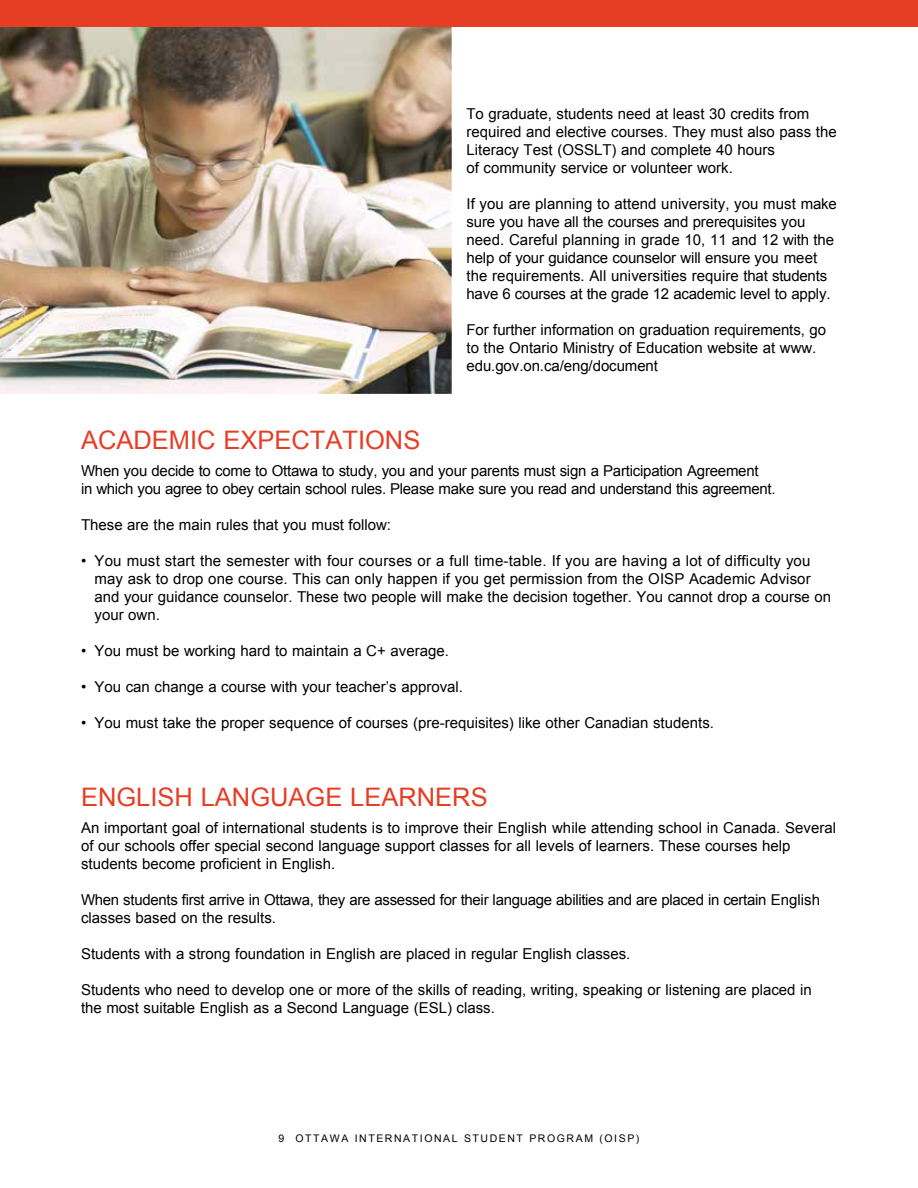
<style>
.page{position:relative;width:918px;height:1188px;background:#fff}
.page>*{position:absolute;margin:0;border:0;box-sizing:border-box;transform-origin:0 0}
.t1{font:25.5px "Arial";color:#e63e25}
.t2{font:15px/18px "Arial";color:#000}
.t3{font:15px/18px "Arial";letter-spacing:-.02em;color:#000}
.t4{font:10.5px "Arial";letter-spacing:.15em;color:#000}
</style>
<div class="page">
<img style="left:0;top:27px;width:451px;height:367px">
<div style="left:0;top:0;width:918px;height:27px;background:#e63e25"></div>
<p class="t2" style="left:466px;top:105px;width:372px">To graduate, students need at least 30 credits from required and elective courses. They must also pass the Literacy Test (OSSLT) and complete 40 hours<br>of community service or volunteer work.</p>
<p class="t2" style="left:466px;top:195px;width:372px">If you are planning to attend university, you must make sure you have all the courses and prerequisites you need. Careful planning in grade 10, 11 and 12 with the help of your guidance counselor will ensure you meet the requirements. All universities require that students have 6 courses at the grade 12 academic level to apply.</p>
<p class="t2" style="left:466px;top:321px;width:361px">For further information on graduation requirements, go to the Ontario Ministry of Education website at www. edu.gov.on.ca/eng/document</p>
<h1 class="t1" style="left:81px;top:423px;width:341px">ACADEMIC EXPECTATIONS</h1>
<p class="t3" style="left:81px;top:462px;width:696px">When you decide to come to Ottawa to study, you and your parents must sign a Participation Agreement<br>in which you agree to obey certain school rules. Please make sure you read and understand this agreement.</p>
<p class="t2" style="left:81px;top:516px;width:312px">These are the main rules that you must follow:</p>
<p class="t2" style="left:94px;top:552px;width:738px;text-indent:-14px">• You must start the semester with four courses or a full time-table. If you are having a lot of difficulty you may ask to drop one course. This can only happen if you get permission from the OISP Academic Advisor and your guidance counselor. These two people will make the decision together. You cannot drop a course on your own.</p>
<p class="t2" style="left:81px;top:642px;width:369px">• You must be working hard to maintain a C+ average.</p>
<p class="t2" style="left:81px;top:678px;width:384px">• You can change a course with your teacher’s approval.</p>
<p class="t2" style="left:81px;top:714px;width:635px">• You must take the proper sequence of courses (pre-requisites) like other Canadian students.</p>
<h1 class="t1" style="left:81px;top:780px;width:408px">ENGLISH LANGUAGE LEARNERS</h1>
<p class="t2" style="left:81px;top:819px;width:757px">An important goal of international students is to improve their English while attending school in Canada. Several of our schools offer special second language support classes for all levels of learners. These courses help students become proficient in English.</p>
<p class="t3" style="left:81px;top:891px;width:741px">When students first arrive in Ottawa, they are assessed for their language abilities and are placed in certain English classes based on the results.</p>
<p class="t2" style="left:81px;top:945px;width:551px">Students with a strong foundation in English are placed in regular English classes.</p>
<p class="t2" style="left:81px;top:981px;width:732px">Students who need to develop one or more of the skills of reading, writing, speaking or listening are placed in the most suitable English as a Second Language (ESL) class.</p>
<p class="t4" style="left:279px;top:1131px;width:362px">9 OTTAWA INTERNATIONAL STUDENT PROGRAM (OISP)</p>
</div>
